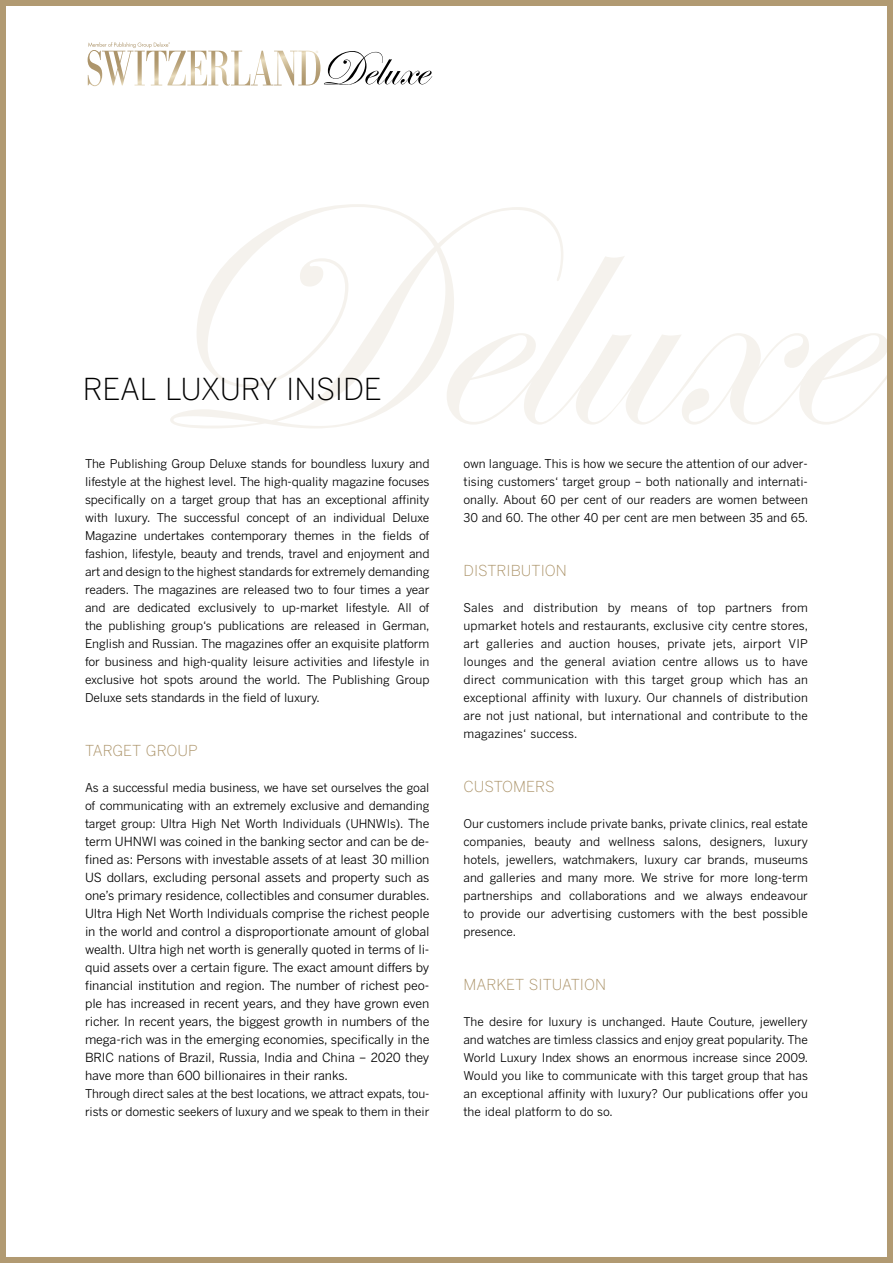
<style>
.page{position:relative;width:893px;height:1263px;background:#fff}
.page>*{position:absolute;margin:0;border:0;box-sizing:border-box;transform-origin:0 0}
.t1{font:300 30px "Benton Gothic";letter-spacing:-.01em;color:#000}
.t2{font:300 15px "Benton Gothic";color:#ac946a}
.t3{font:12.45px/18px "Benton Gothic";letter-spacing:-.01em;color:#000;text-align:justify}
.t4{font:12px/18px "Benton Gothic";letter-spacing:-.01em;color:#000;text-align:justify}
.s1{font-size:12.45px}
</style>
<div class="page">
<svg style="left:170px;top:204px;width:716px;height:224px"></svg>
<div style="left:0;top:0;width:893px;height:1263px;border:6px solid #b19a72"></div>
<svg style="left:88px;top:42px;width:344px;height:44px"></svg>
<h1 class="t1" style="left:83px;top:372px;width:300px">REAL LUXURY INSIDE</h1>
<p class="t4" style="left:85px;top:454px;width:346px">The Publishing Group Deluxe stands for boundless luxury and lifestyle at the highest level. The high-quality magazine focuses specifically on a target group that has an exceptional affinity with luxury. The successful concept of an individual Deluxe Magazine undertakes contemporary themes in the fields of fashion, lifestyle, beauty and trends, travel and enjoyment and art and design to the highest standards for extremely demanding readers. The magazines are released two to four times a year and are dedicated exclusively to up-market lifestyle. All of the publishing group‘s publications are released in German, English and Russian. The magazines offer an exquisite platform for business and high-quality leisure activities and lifestyle in exclusive hot spots around the world. The Publishing Group Deluxe sets standards in the field of luxury.</p>
<p class="t2" style="left:85px;top:742px;width:114px">TARGET GROUP</p>
<p class="t4" style="left:85px;top:778px;width:346px">As a successful media business, we have set ourselves the goal of communicating with an extremely exclusive and demanding target group: Ultra High Net Worth Individuals (UHNWIs). <span class="s1">The</span></p>
<p class="t3" style="left:85px;top:832px;width:346px">term UHNWI was coined in the banking sector and can be de&shy;fined as: Persons with investable assets of at least 30 million US dollars, excluding personal assets and property such as one’s primary residence, collectibles and consumer durables.<br>Ultra High Net Worth Individuals comprise the richest people in the world and control a disproportionate amount of global wealth. Ultra high net worth is generally quoted in terms of li&shy;quid assets over a certain figure. The exact amount differs by financial institution and region. The number of richest peo&shy;ple has increased in recent years, and they have grown even richer. In recent years, the biggest growth in numbers of the mega-rich was in the emerging economies, specifically in the BRIC nations of Brazil, Russia, India and China – 2020 they have more than 600 billionaires in their ranks.</p>
<p class="t4" style="left:85px;top:1084px;width:346px">Through direct sales at the best locations, we attract expats, tou&shy;rists or domestic seekers of luxury and we speak to them in their</p>
<p class="t4" style="left:463px;top:454px;width:346px">own language. This is how we secure the attention of our adver&shy;tising customers‘ target group – both nationally and internati&shy;onally. About 60 per cent of our readers are women between 30 and 60. The other 40 per cent are men between 35 and 65.</p>
<p class="t2" style="left:463px;top:562px;width:105px">DISTRIBUTION</p>
<p class="t4" style="left:463px;top:598px;width:346px">Sales and distribution by means of top partners from upmarket hotels and restaurants, exclusive city centre stores, art galleries and auction houses, private jets, airport VIP lounges and the general aviation centre allows us to have direct communication with this target group which has an exceptional affinity with luxury. Our channels of distribution are not just national, but international and contribute to the magazines‘ success.</p>
<p class="t2" style="left:463px;top:778px;width:93px">CUSTOMERS</p>
<p class="t4" style="left:463px;top:814px;width:346px">Our customers include private banks, private clinics, real estate companies, beauty and wellness salons, designers, luxury hotels, jewellers, watchmakers, luxury car brands, museums and galleries and many more. We strive for more long-term partnerships and collaborations and we always endeavour to provide our advertising customers with the best possible presence.</p>
<p class="t2" style="left:463px;top:976px;width:144px">MARKET SITUATION</p>
<p class="t4" style="left:463px;top:1012px;width:346px">The desire for luxury is unchanged. Haute Couture, jewellery and watches are timless classics and enjoy great popularity. The World Luxury Index shows an enormous increase since 2009.<br>Would you like to communicate with this target group that has an exceptional affinity with luxury? Our publications offer you the ideal platform to do so.</p>
</div>
